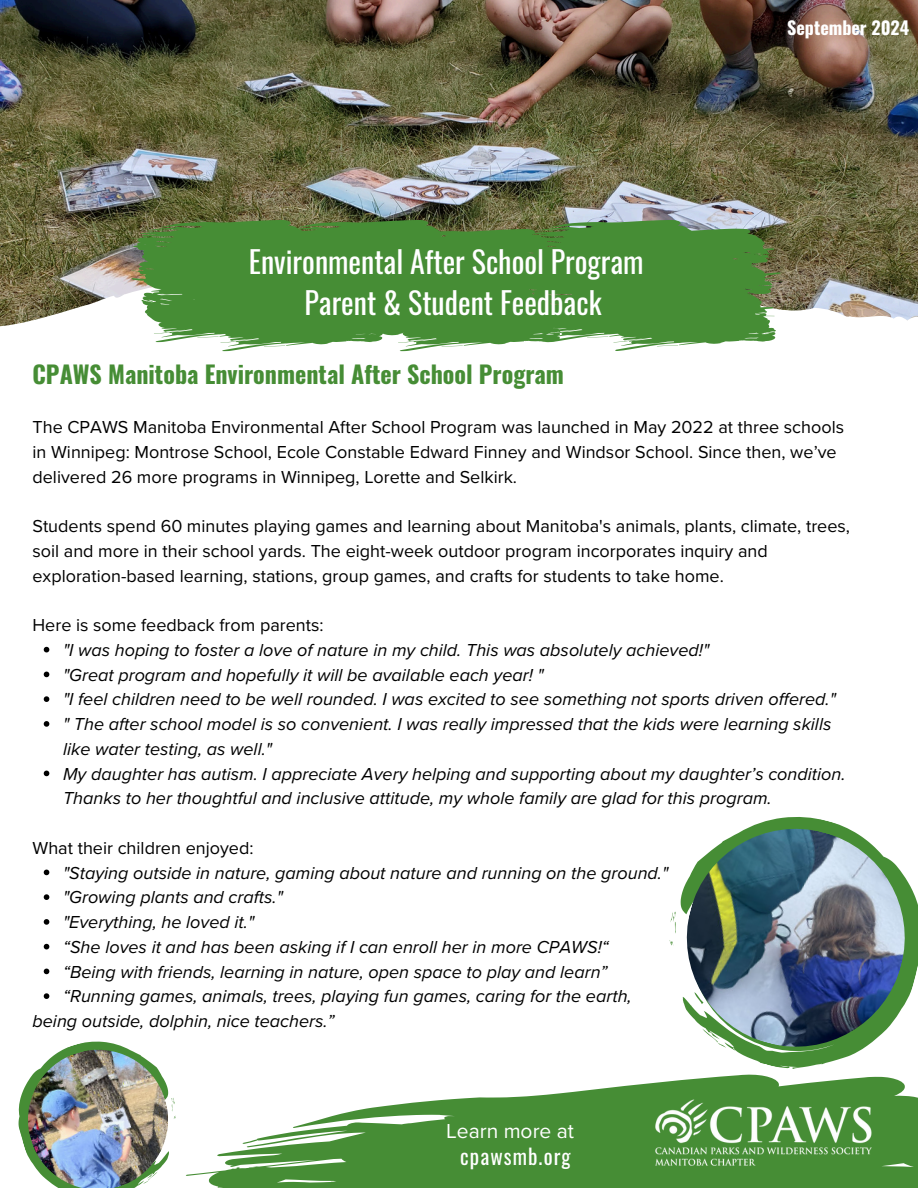
<style>
.page{position:relative;width:918px;height:1188px;background:#fff}
.page>*{position:absolute;margin:0;border:0;box-sizing:border-box;transform-origin:0 0}
.t1{font:30px/41.7px "Oswald";color:#fff;text-align:center}
.t2{font:700 24px "Oswald";color:#468d35}
.t3{font:21px "Oswald";letter-spacing:.05em;color:#fff}
.t4{font:21px "Proxima Nova";color:#fff}
.t5{font:italic 18px/24.8px "Proxima Nova";color:#000}
.t6{font:18px/24.8px "Proxima Nova";color:#000}
.t7{font:700 18px "Oswald";color:#fff}
</style>
<div class="page">
<img style="left:0;top:0;width:918px;height:327px">
<svg style="left:186px;top:1074px;width:578px;height:114px"></svg>
<svg style="left:313px;top:1076px;width:605px;height:112px;fill:#468d35"></svg>
<img style="left:655px;top:1100px;width:216px;height:65px">
<svg style="left:131px;top:220px;width:651px;height:132px;background:#5c974c"></svg>
<img style="left:20px;top:1042px;width:156px;height:146px">
<svg style="left:750px;top:899px;width:168px;height:170px"></svg>
<svg style="left:670px;top:941px;width:3px;height:5px"></svg>
<svg style="left:670px;top:912px;width:5px;height:14px"></svg>
<img style="left:675px;top:817px;width:241px;height:241px">
<svg style="left:44px;top:647px;width:5px;height:5px"></svg>
<svg style="left:44px;top:672px;width:5px;height:5px"></svg>
<svg style="left:44px;top:696px;width:5px;height:6px"></svg>
<svg style="left:44px;top:721px;width:5px;height:6px"></svg>
<svg style="left:44px;top:771px;width:5px;height:5px"></svg>
<svg style="left:44px;top:870px;width:5px;height:5px"></svg>
<svg style="left:44px;top:894px;width:5px;height:6px"></svg>
<svg style="left:44px;top:919px;width:5px;height:6px"></svg>
<svg style="left:44px;top:944px;width:5px;height:5px"></svg>
<svg style="left:44px;top:969px;width:5px;height:5px"></svg>
<svg style="left:44px;top:993px;width:5px;height:6px"></svg>
<h1 class="t1" style="left:249px;top:238px;width:396px">Environmental After School Program<br>Parent &amp; Student Feedback</h1>
<p class="t7" style="left:787px;top:18px;width:124px">September 2024</p>
<h2 class="t2" style="left:32px;top:361px;width:533px">CPAWS Manitoba Environmental After School Program</h2>
<p class="t6" style="left:32px;top:414px;width:813px">The CPAWS Manitoba Environmental After School Program was launched in May 2022 at three schools in Winnipeg: Montrose School, Ecole Constable Edward Finney and Windsor School. Since then, we’ve delivered 26 more programs in Winnipeg, Lorette and Selkirk.</p>
<p class="t6" style="left:32px;top:513px;width:819px">Students spend 60 minutes playing games and learning about Manitoba's animals, plants, climate, trees, soil and more in their school yards. The eight-week outdoor program incorporates inquiry and exploration-based learning, stations, group games, and crafts for students to take home.</p>
<p class="t6" style="left:32px;top:612px;width:293px">Here is some feedback from parents:</p>
<p class="t5" style="left:63px;top:637px;width:784px">"I was hoping to foster a love of nature in my child. This was absolutely achieved!"<br>"Great program and hopefully it will be available each year! "<br>"I feel children need to be well rounded. I was excited to see something not sports driven offered." " The after school model is so convenient. I was really impressed that the kids were learning skills like water testing, as well."<br>My daughter has autism. I appreciate Avery helping and supporting about my daughter’s condition.<br>Thanks to her thoughtful and inclusive attitude, my whole family are glad for this program.</p>
<p class="t6" style="left:32px;top:835px;width:223px">What their children enjoyed:</p>
<p class="t5" style="left:63px;top:859px;width:607px">"Staying outside in nature, gaming about nature and running on the ground."</p>
<p class="t5" style="left:63px;top:884px;width:221px">"Growing plants and crafts."</p>
<p class="t5" style="left:63px;top:909px;width:193px">"Everything, he loved it."</p>
<p class="t5" style="left:63px;top:934px;width:547px">“She loves it and has been asking if I can enroll her in more CPAWS!“</p>
<p class="t5" style="left:63px;top:958px;width:546px">“Being with friends, learning in nature, open space to play and learn”</p>
<p class="t5" style="left:63px;top:983px;width:570px">“Running games, animals, trees, playing fun games, caring for the earth,</p>
<p class="t5" style="left:32px;top:1008px;width:304px">being outside, dolphin, nice teachers.”</p>
<p class="t4" style="left:446px;top:1115px;width:129px">Learn more at</p>
<p class="t3" style="left:460px;top:1138px;width:112px">cpawsmb.org</p>
</div>
